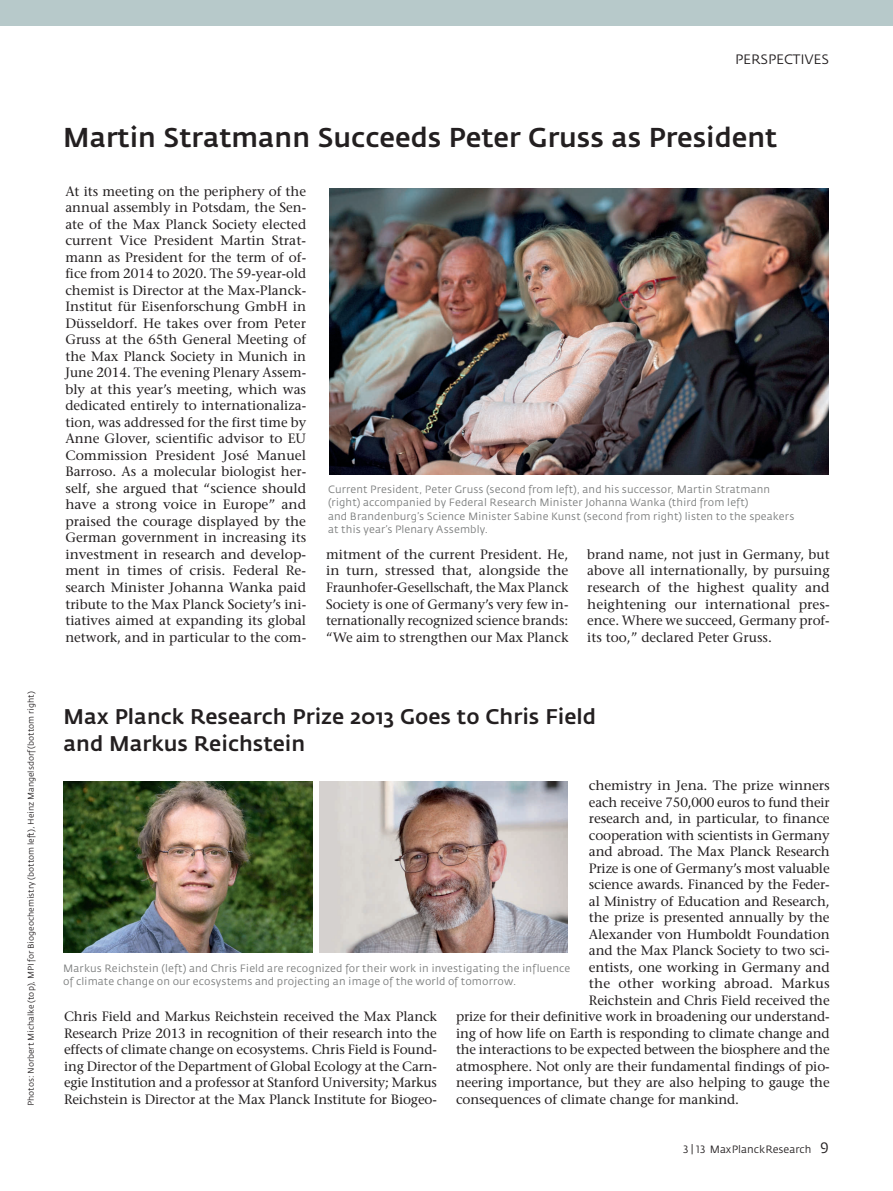
<style>
.page{position:relative;width:893px;height:1191px;background:#fff}
.page>*{position:absolute;margin:0;border:0;box-sizing:border-box;transform-origin:0 0}
.t1{font:500 27px "Fedra Sans";color:#231f20}
.t2{font:500 21px/27px "Fedra Sans";color:#231f20}
.t3{font:13.5px/16.5px "Stone Serif";letter-spacing:-.01em;color:#231f20;text-align:justify}
.t4{font:13.5px "Stone Serif";letter-spacing:.01em;color:#231f20}
.t5{font:13.5px "Fedra Sans";color:#231f20}
.t6{font:10.5px/13.5px "Fedra Sans";letter-spacing:.01em;color:#7a7c7c}
.t7{font:10.5px "Fedra Sans";color:#231f20}
.t8{font:8.25px "Fedra Sans";color:#231f20}
.s1{font-family:"Fedra Sans Book SC"}
.s2{font-family:"Fedra Sans Book SC";font-size:15px}
</style>
<div class="page">
<div style="left:0;top:0;width:893px;height:26px;background:#b7c9ca"></div>
<img style="left:330px;top:189px;width:499px;height:285px">
<img style="left:64px;top:781px;width:248px;height:171px">
<img style="left:319px;top:781px;width:249px;height:171px">
<p class="t8" style="left:28px;top:1106px;width:416px;rotate:-90deg">Photos: Norbert Michalke (top), MPI for Biogeochemistry (bottom left), Heinz Mangelsdorf (bottom right)</p>
<p class="t5" style="left:735px;top:54px;width:96px">PERSPECTIVES</p>
<p class="t1" style="left:63px;top:127px;width:715px">Martin Stratmann Succeeds Peter Gruss as President</p>
<p class="t3" style="left:65px;top:184px;width:242px">At its meeting on the periphery of the annual assembly in Potsdam, the Sen&shy;ate of the Max Planck Society elected current Vice President Martin Strat&shy;mann as President for the term of of&shy;fice from 2014 to 2020. The 59-year-old chemist is Director at the Max-Planck-Institut für Eisenforschung GmbH in Düsseldorf. He takes over from Peter Gruss at the 65th General Meeting of the Max Planck Society in Munich in June 2014. The evening Plenary Assem&shy;bly at this year’s meeting, which was dedicated entirely to internationaliza&shy;tion, was addressed for the first time by Anne Glover, scientific advisor to EU Commission President José Manuel Barroso. As a molecular biologist her&shy;self, she argued that “science should have a strong voice in Europe” and praised the courage displayed by the German government in increasing its investment in research and develop&shy;ment in times of crisis. Federal Re&shy;search Minister Johanna Wanka paid tribute to the Max Planck Society’s ini&shy;tiatives aimed at expanding its global network, and in particular to the com-</p>
<p class="t6" style="left:328px;top:483px;width:468px">Current President, Peter Gruss (second from left), and his successor, Martin Stratmann (right) accompanied by Federal Research Minister Johanna Wanka (third from left)<br>and Brandenburg’s Science Minister Sabine Kunst (second from right) listen to the speakers at this year’s Plenary Assembly.</p>
<p class="t3" style="left:326px;top:547px;width:244px">mitment of the current President. He, in turn, stressed that, alongside the Fraunhofer-Gesellschaft, the Max Planck Society is one of Germany’s very few in&shy;ternationally recognized science brands: “We aim to strengthen our Max Planck</p>
<p class="t3" style="left:587px;top:547px;width:244px">brand name, not just in Germany, but above all internationally, by pursuing research of the highest quality and heightening our international pres&shy;ence. Where we succeed, Germany prof&shy;its too,” declared Peter Gruss.</p>
<p class="t2" style="left:64px;top:704px;width:534px">Max Planck Research Prize 2013 Goes to Chris Field and Markus Reichstein</p>
<p class="t3" style="left:589px;top:778px;width:242px">chemistry in Jena. The prize winners</p>
<p class="t3" style="left:589px;top:795px;width:242px">each receive 750,000 euros to fund their</p>
<p class="t3" style="left:589px;top:811px;width:242px">research and, in particular, to finance</p>
<p class="t3" style="left:589px;top:828px;width:242px">cooperation with scientists in Germany</p>
<p class="t3" style="left:589px;top:844px;width:242px">and abroad. The Max Planck Research</p>
<p class="t3" style="left:589px;top:861px;width:242px">Prize is one of Germany’s most valuable</p>
<p class="t3" style="left:589px;top:877px;width:242px">science awards. Financed by the Feder-</p>
<p class="t3" style="left:589px;top:894px;width:242px">al Ministry of Education and Research,</p>
<p class="t3" style="left:589px;top:910px;width:242px">the prize is presented annually by the</p>
<p class="t3" style="left:589px;top:927px;width:242px">Alexander von Humboldt Foundation</p>
<p class="t3" style="left:589px;top:943px;width:242px">and the Max Planck Society to two sci-</p>
<p class="t3" style="left:589px;top:960px;width:242px">entists, one working in Germany and</p>
<p class="t4" style="left:589px;top:978px;width:242px">the other working abroad. Markus</p>
<p class="t3" style="left:589px;top:993px;width:242px">Reichstein and Chris Field received the</p>
<p class="t3" style="left:456px;top:1009px;width:375px">prize for their definitive work in broadening our understand-</p>
<p class="t3" style="left:456px;top:1026px;width:375px">ing of how life on Earth is responding to climate change and</p>
<p class="t3" style="left:456px;top:1042px;width:375px">the interactions to be expected between the biosphere and the</p>
<p class="t3" style="left:456px;top:1059px;width:375px">atmosphere. Not only are their fundamental findings of pio-</p>
<p class="t3" style="left:456px;top:1075px;width:375px">neering importance, but they are also helping to gauge the</p>
<p class="t3" style="left:456px;top:1092px;width:285px">consequences of climate change for mankind.</p>
<p class="t6" style="left:63px;top:962px;width:508px">Markus Reichstein (left) and Chris Field are recognized for their work in investigating the influence of climate change on our ecosystems and projecting an image of the world of tomorrow.</p>
<p class="t3" style="left:64px;top:1009px;width:374px">Chris Field and Markus Reichstein received the Max Planck Research Prize 2013 in recognition of their research into the effects of climate change on ecosystems. Chris Field is Found&shy;ing Director of the Department of Global Ecology at the Carn&shy;egie Institution and a professor at Stanford University; Markus Reichstein is Director at the Max Planck Institute for Biogeo-</p>
<p class="t7" style="left:683px;top:1145px;width:147px"><span class="s1">3 | 13</span> MaxPlanckResearch <span class="s2">9</span></p>
</div>
